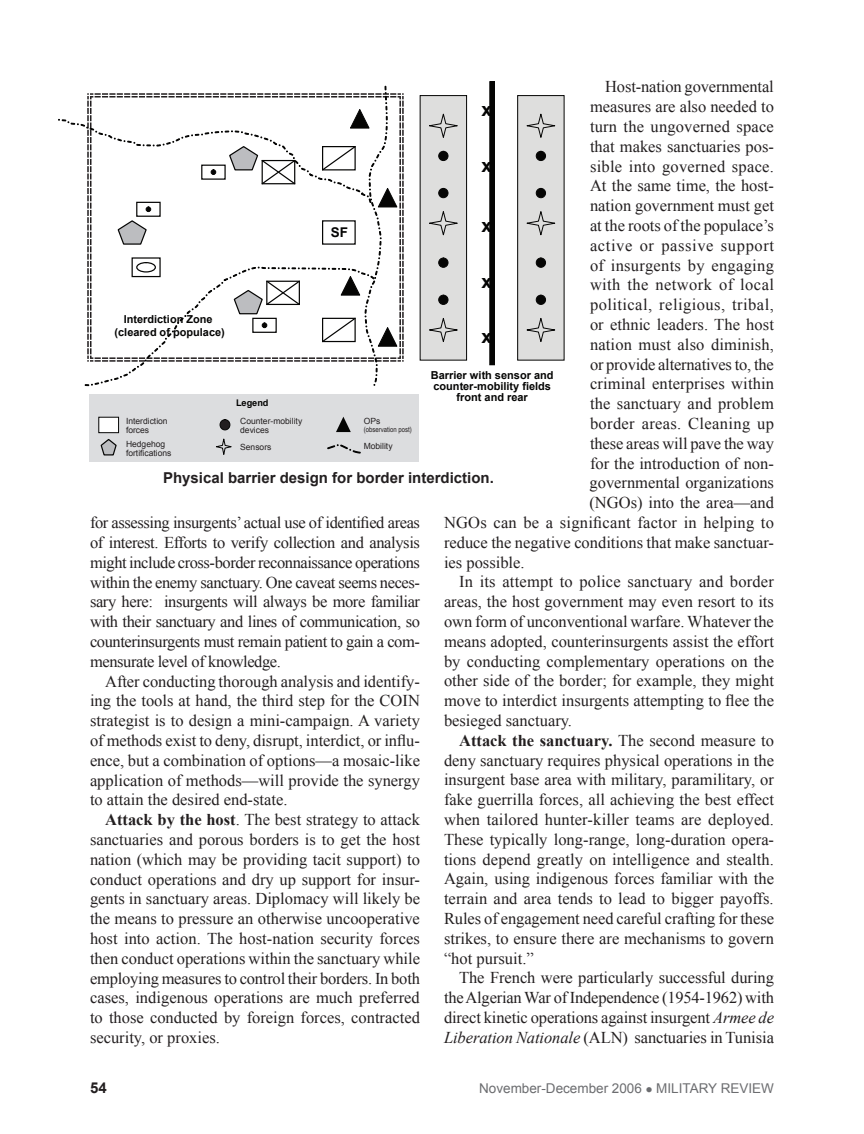
<style>
.page{position:relative;width:864px;height:1134px;background:#fff}
.page>*{position:absolute;margin:0;border:0;box-sizing:border-box;transform-origin:0 0}
.t1{font:700 18.9px "Arial";color:#050504}
.fob{font:16.5px/19.8px "Times New Roman";color:#231f20;text-align:justify}
.fob-2{font:16.5px "Times New Roman";letter-spacing:.025em;color:#231f20}
.fob-3{font:16.5px "Times New Roman";letter-spacing:.035em;color:#231f20}
.fob-4{font:16.5px "Times New Roman";letter-spacing:.02em;color:#231f20}
.fig_line{font:700 15px "Arial";color:#231f20}
.t2{font:13.5px "Arial";color:#6c6d70}
.t3{font:700 13.5px "Arial";color:#050504}
.t4{font:700 10.95px/10.9px "Arial";color:#050504;text-align:center}
.t5{font:700 9.15px "Arial";letter-spacing:-.005em;color:#050504}
.t6{font:8.55px/8.6px "Arial";color:#231f20}
.t7{font:7.35px "Arial Narrow";color:#231f20}
.s1{font-weight:700}
.s2{font-style:italic}
</style>
<div class="page">
<div style="left:90px;top:394px;width:329px;height:68px;background:#dcdddf"></div>
<hr style="left:490px;top:82px;width:4px;height:283px;background:#050504">
<div style="left:489px;top:81px;width:6px;height:284px;border:1px solid #050504"></div>
<div style="left:420px;top:96px;width:47px;height:264px;background:#dededd"></div>
<div style="left:420px;top:95px;width:47px;height:266px;border:1px solid #050504"></div>
<svg style="left:429px;top:113px;width:29px;height:25px"></svg>
<svg style="left:429px;top:211px;width:29px;height:25px"></svg>
<svg style="left:429px;top:318px;width:29px;height:24px"></svg>
<div style="left:439px;top:295px;width:9px;height:9px;background:#050504;border-radius:50%"></div>
<div style="left:438px;top:295px;width:10px;height:10px;border:1px solid #050504;border-radius:50%"></div>
<div style="left:439px;top:258px;width:9px;height:9px;background:#050504;border-radius:50%"></div>
<div style="left:438px;top:258px;width:10px;height:10px;border:1px solid #050504;border-radius:50%"></div>
<div style="left:439px;top:188px;width:9px;height:10px;background:#050504;border-radius:50%"></div>
<div style="left:438px;top:188px;width:10px;height:10px;border:1px solid #050504;border-radius:50%"></div>
<div style="left:439px;top:151px;width:9px;height:10px;background:#050504;border-radius:50%"></div>
<div style="left:438px;top:151px;width:10px;height:10px;border:1px solid #050504;border-radius:50%"></div>
<div style="left:518px;top:96px;width:46px;height:264px;background:#dededd"></div>
<div style="left:517px;top:95px;width:48px;height:266px;border:1px solid #050504"></div>
<svg style="left:526px;top:113px;width:30px;height:25px"></svg>
<svg style="left:526px;top:211px;width:30px;height:25px"></svg>
<svg style="left:526px;top:318px;width:30px;height:24px"></svg>
<div style="left:536px;top:295px;width:10px;height:9px;background:#050504;border-radius:50%"></div>
<div style="left:536px;top:295px;width:10px;height:10px;border:1px solid #050504;border-radius:50%"></div>
<div style="left:536px;top:258px;width:10px;height:9px;background:#050504;border-radius:50%"></div>
<div style="left:536px;top:258px;width:10px;height:10px;border:1px solid #050504;border-radius:50%"></div>
<div style="left:536px;top:188px;width:10px;height:10px;background:#050504;border-radius:50%"></div>
<div style="left:536px;top:188px;width:10px;height:10px;border:1px solid #050504;border-radius:50%"></div>
<div style="left:536px;top:151px;width:10px;height:10px;background:#050504;border-radius:50%"></div>
<div style="left:536px;top:151px;width:10px;height:10px;border:1px solid #050504;border-radius:50%"></div>
<svg style="left:58px;top:86px;width:346px;height:300px"></svg>
<div style="left:252px;top:318px;width:25px;height:15px;border:1px solid #050504"></div>
<svg style="left:100px;top:439px;width:17px;height:17px"></svg>
<svg style="left:336px;top:417px;width:15px;height:15px"></svg>
<div style="left:99px;top:417px;width:20px;height:16px;background:#fff"></div>
<div style="left:98px;top:417px;width:21px;height:16px;border:1px solid #050504"></div>
<div style="left:220px;top:420px;width:10px;height:10px;background:#231f20;border-radius:50%"></div>
<div style="left:220px;top:419px;width:10px;height:11px;border:1px solid #050504;border-radius:50%"></div>
<svg style="left:216px;top:438px;width:16px;height:17px"></svg>
<svg style="left:328px;top:445px;width:32px;height:8px"></svg>
<p class="fob" style="left:605px;top:77px;width:170px">Host-nation governmental</p>
<p class="fob" style="left:590px;top:97px;width:185px">measures are also needed to</p>
<p class="fob" style="left:590px;top:116px;width:185px">turn the ungoverned space</p>
<p class="fob" style="left:590px;top:136px;width:185px">that makes sanctuaries pos-</p>
<p class="fob" style="left:590px;top:156px;width:186px">sible into governed space.</p>
<p class="fob" style="left:590px;top:176px;width:186px">At the same time, the host-</p>
<p class="fob" style="left:590px;top:196px;width:186px">nation government must get</p>
<p class="fob" style="left:590px;top:215px;width:186px">at the roots of the populace’s</p>
<p class="fob-3" style="left:590px;top:234px;width:186px">active or passive support</p>
<p class="fob" style="left:590px;top:255px;width:185px">of insurgents by engaging</p>
<p class="fob-2" style="left:590px;top:274px;width:186px">with the network of local</p>
<p class="fob-2" style="left:590px;top:294px;width:185px">political, religious, tribal,</p>
<p class="fob" style="left:590px;top:314px;width:185px">or ethnic leaders. The host</p>
<p class="fob" style="left:590px;top:334px;width:186px">nation must also diminish,</p>
<p class="fob" style="left:590px;top:354px;width:185px">or provide alternatives to, the</p>
<p class="fob" style="left:590px;top:374px;width:186px">criminal enterprises within</p>
<p class="fob" style="left:590px;top:394px;width:185px">the sanctuary and problem</p>
<p class="fob-4" style="left:590px;top:412px;width:186px">border areas. Cleaning up</p>
<p class="fob" style="left:590px;top:433px;width:186px">these areas will pave the way</p>
<p class="fob" style="left:590px;top:453px;width:185px">for the introduction of non-</p>
<p class="fob" style="left:590px;top:473px;width:186px">governmental organizations</p>
<p class="fob" style="left:590px;top:493px;width:186px">(NGOs) into the area—and</p>
<p class="fob" style="left:444px;top:512px;width:332px">NGOs can be a significant factor in helping to</p>
<p class="fob" style="left:444px;top:532px;width:331px">reduce the negative conditions that make sanctuar-</p>
<p class="fob" style="left:444px;top:552px;width:82px">ies possible.</p>
<p class="fob" style="left:444px;top:572px;width:332px;text-indent:15px">In its attempt to police sanctuary and border areas, the host government may even resort to its own form of unconventional warfare. Whatever the means adopted, counterinsurgents assist the effort by conducting complementary operations on the other side of the border; for example, they might move to interdict insurgents attempting to flee the besieged sanctuary.</p>
<p class="fob" style="left:444px;top:730px;width:332px;text-indent:15px"><span class="s1">Attack the sanctuary.</span> The second measure to deny sanctuary requires physical operations in the insurgent base area with military, paramilitary, or fake guerrilla forces, all achieving the best effect when tailored hunter-killer teams are deployed.<br>These typically long-range, long-duration opera&shy;tions depend greatly on intelligence and stealth.<br>Again, using indigenous forces familiar with the terrain and area tends to lead to bigger payoffs.<br>Rules of engagement need careful crafting for these strikes, to ensure there are mechanisms to govern “hot pursuit.”</p>
<p class="fob" style="left:444px;top:968px;width:332px;text-indent:15px">The French were particularly successful during the Algerian War of Independence (1954-1962) with direct kinetic operations against insurgent <span class="s2">Armee de Liberation Nationale</span> (ALN) sanctuaries in Tunisia</p>
<p class="t1" style="left:482px;top:97px;width:12px">x</p>
<p class="t1" style="left:482px;top:152px;width:12px">x</p>
<p class="t1" style="left:482px;top:213px;width:12px">x</p>
<p class="t3" style="left:331px;top:224px;width:19px">SF</p>
<p class="t1" style="left:482px;top:268px;width:12px">x</p>
<p class="t4" style="left:115px;top:313px;width:112px;line-height:12.8px">Interdiction Zone (cleared of populace)</p>
<p class="t1" style="left:482px;top:324px;width:12px">x</p>
<p class="t4" style="left:431px;top:370px;width:124px">Barrier with sensor and counter-mobility fields front and rear</p>
<p class="t5" style="left:236px;top:396px;width:34px">Legend</p>
<p class="t6" style="left:364px;top:416px;width:18px">OPs</p>
<p class="t7" style="left:364px;top:424px;width:49px">(observation post)</p>
<p class="t6" style="left:364px;top:442px;width:30px">Mobility</p>
<p class="fig_line" style="left:163px;top:468px;width:332px">Physical barrier design for border interdiction.</p>
<p class="t6" style="left:126px;top:417px;width:43px">Interdiction forces</p>
<p class="t6" style="left:126px;top:440px;width:47px">Hedgehog fortifications</p>
<p class="t6" style="left:240px;top:417px;width:64px">Counter-mobility devices</p>
<p class="t6" style="left:240px;top:443px;width:33px">Sensors</p>
<p class="fob" style="left:90px;top:513px;width:332px">for assessing insurgents’ actual use of identified areas of interest. Efforts to verify collection and analysis might include cross-border reconnaissance operations within the enemy sanctuary. One caveat seems neces&shy;sary here: insurgents will always be more familiar with their sanctuary and lines of communication, so counterinsurgents must remain patient to gain a com&shy;mensurate level of knowledge.</p>
<p class="fob" style="left:90px;top:671px;width:332px;text-align:left;text-indent:15px">After conducting thorough analysis and identify&shy;ing the tools at hand, the third step for the COIN strategist is to design a mini-campaign. A variety of methods exist to deny, disrupt, interdict, or influ&shy;ence, but a combination of options—a mosaic-like application of methods—will provide the synergy to attain the desired end-state.</p>
<p class="fob" style="left:90px;top:810px;width:332px;text-indent:15px"><span class="s1">Attack by the host</span>. The best strategy to attack sanctuaries and porous borders is to get the host nation (which may be providing tacit support) to conduct operations and dry up support for insur&shy;gents in sanctuary areas. Diplomacy will likely be the means to pressure an otherwise uncooperative host into action. The host-nation security forces then conduct operations within the sanctuary while employing measures to control their borders. In both cases, indigenous operations are much preferred to those conducted by foreign forces, contracted security, or proxies.</p>
<p class="fig_line" style="left:90px;top:1078px;width:18px">54</p>
<p class="t2" style="left:479px;top:1080px;width:296px">November-December 2006 ● Military Review</p>
</div>
